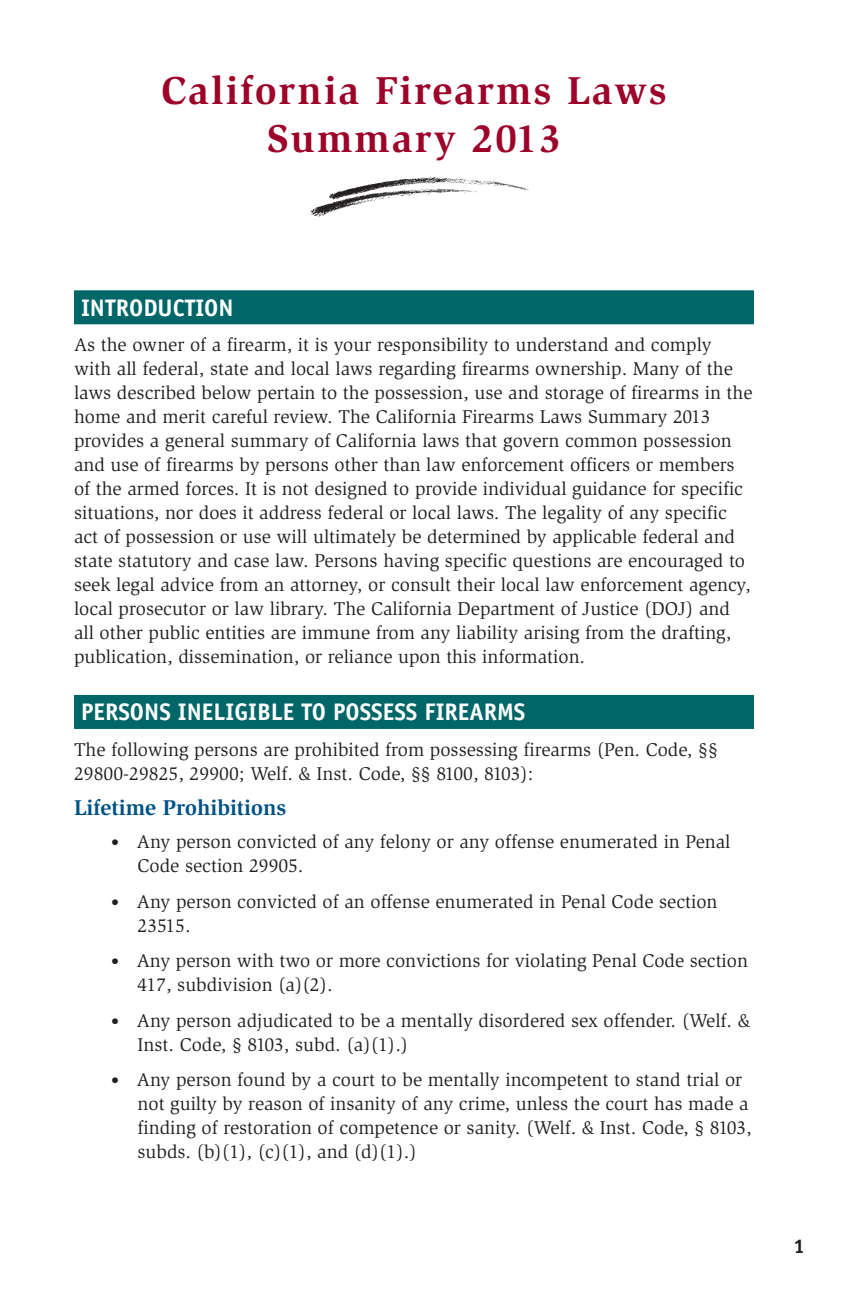
<style>
.page{position:relative;width:864px;height:1296px;background:#fff}
.page>*{position:absolute;margin:0;border:0;box-sizing:border-box;transform-origin:0 0}
.t1{font:700 40px/48px "Slimbach";letter-spacing:.05em;color:#9d0228;text-align:center}
.t2{font:700 24px "Officina Sans";color:#fff}
.t3{font:700 22px "Slimbach";color:#005285}
.t4{font:700 20px "Officina Sans";color:#231f20}
.t5{font:19px/24px "Slimbach";color:#231f20}
.s1{font-size:16px}
</style>
<div class="page">
<img style="left:310px;top:177px;width:219px;height:40px">
<div style="left:74px;top:290px;width:680px;height:34px;background:#006667"></div>
<div style="left:74px;top:695px;width:680px;height:34px;background:#006667"></div>
<h2 class="t1" style="left:161px;top:66px;width:507px">California Firearms Laws<br>Summary 2013</h2>
<h3 class="t2" style="left:81px;top:293px;width:154px">INTRODUCTION</h3>
<p class="t5" style="left:74px;top:333px;width:680px">As the owner of a firearm, it is your responsibility to understand and comply with all federal, state and local laws regarding firearms ownership . Many of the laws described below pertain to the possession, use and storage of firearms in the home and merit careful review . The California Firearms Laws Summary 2013 provides a general summary of California laws that govern common possession and use of firearms by persons other than law enforcement officers or members of the armed forces . It is not designed to provide individual guidance for specific situations, nor does it address federal or local laws . The legality of any specific act of possession or use will ultimately be determined by applicable federal and state statutory and case law . Persons having specific questions are encouraged to seek legal advice from an attorney, or consult their local law enforcement agency, local prosecutor or law library . The California Department of Justice (DOJ) and all other public entities are immune from any liability arising from the drafting, publication, dissemination, or reliance upon this information .</p>
<h3 class="t2" style="left:81px;top:697px;width:446px">PERSONS INELIGIBLE TO POSSESS FIREARMS</h3>
<p class="t5" style="left:74px;top:738px;width:645px">The following persons are prohibited from possessing firearms (Pen . Code, §§<br>29800-29825, 29900; Welf . &amp; Inst . Code, §§ 8100, 8103):</p>
<h4 class="t3" style="left:74px;top:795px;width:214px">Lifetime Prohibitions</h4>
<p class="t5" style="left:138px;top:830px;width:594px;text-indent:-27px"><span class="s1">•</span> Any person convicted of any felony or any offense enumerated in Penal<br>Code section 29905 .</p>
<p class="t5" style="left:138px;top:890px;width:581px;text-indent:-27px"><span class="s1">•</span> Any person convicted of an offense enumerated in Penal Code section<br>23515 .</p>
<p class="t5" style="left:138px;top:949px;width:612px;text-indent:-27px"><span class="s1">•</span> Any person with two or more convictions for violating Penal Code section<br>417, subdivision (a)(2) .</p>
<p class="t5" style="left:138px;top:1009px;width:614px;text-indent:-27px"><span class="s1">•</span> Any person adjudicated to be a mentally disordered sex offender . (Welf . &amp;<br>Inst . Code, § 8103, subd . (a)(1) .)</p>
<p class="t5" style="left:138px;top:1068px;width:616px;text-indent:-27px"><span class="s1">•</span> Any person found by a court to be mentally incompetent to stand trial or not guilty by reason of insanity of any crime, unless the court has made a finding of restoration of competence or sanity . (Welf . &amp; Inst . Code, § 8103, subds . (b)(1), (c)(1), and (d)(1) .)</p>
<p class="t4" style="left:794px;top:1234px;width:13px">1</p>
</div>
